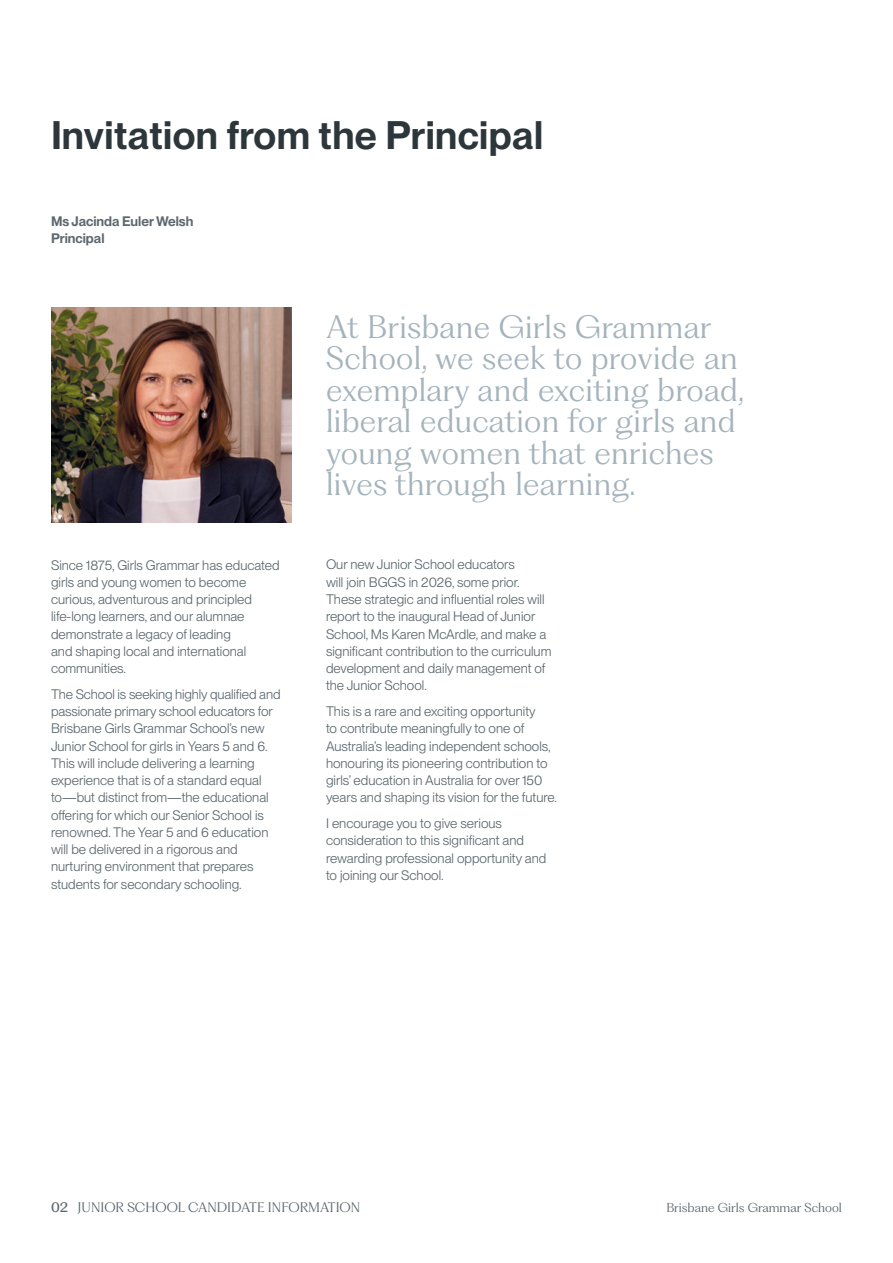
<style>
.page{position:relative;width:893px;height:1263px;background:#fff}
.page>*{position:absolute;margin:0;border:0;box-sizing:border-box;transform-origin:0 0}
.t1{font:600 39px "PP Neue Montreal";letter-spacing:.01em;color:#2d373b}
.t2{font:300 30px/31.5px "PP Fragment Text";letter-spacing:.01em;color:#a5b3bb}
.t3{font:13.5px/17.2px "PP Neue Montreal";color:#5d686e}
.t4{font:600 13.5px/17.2px "PP Neue Montreal";color:#5d686e}
.t5{font:300 12.75px "PP Fragment Text";color:#5d686e}
.t6{font:300 12px "PP Fragment Text";color:#5d686e}
.s1{font-family:"PP Fragment Glare";font-weight:500}
</style>
<div class="page">
<img style="left:51px;top:307px;width:241px;height:215px">
<h1 class="t1" style="left:51px;top:112px;width:494px">Invitation from the Principal</h1>
<p class="t4" style="left:51px;top:213px;width:144px">Ms Jacinda Euler Welsh<br>Principal</p>
<p class="t3" style="left:51px;top:556px;width:230px">Since 1875, Girls Grammar has educated girls and young women to become curious, adventurous and principled life-long learners, and our alumnae demonstrate a legacy of leading<br>and shaping local and international communities.</p>
<p class="t3" style="left:51px;top:685px;width:231px">The School is seeking highly qualified and passionate primary school educators for Brisbane Girls Grammar School’s new Junior School for girls in Years 5 and 6.<br>This will include delivering a learning experience that is of a standard equal to—but distinct from—the educational offering for which our Senior School is renowned. The Year 5 and 6 education will be delivered in a rigorous and nurturing environment that prepares students for secondary schooling.</p>
<h2 class="t2" style="left:326px;top:313px;width:420px">At Brisbane Girls Grammar<br>School, we seek to provide an exemplary and exciting broad, liberal education for girls and young women that enriches lives through learning.</h2>
<p class="t3" style="left:326px;top:556px;width:227px">Our new Junior School educators<br>will join BGGS in 2026, some prior.<br>These strategic and influential roles will report to the inaugural Head of Junior School, Ms Karen McArdle, and make a significant contribution to the curriculum development and daily management of the Junior School.</p>
<p class="t3" style="left:326px;top:703px;width:232px">This is a rare and exciting opportunity<br>to contribute meaningfully to one of Australia’s leading independent schools, honouring its pioneering contribution to girls’ education in Australia for over 150 years and shaping its vision for the future.</p>
<p class="t3" style="left:326px;top:815px;width:222px">I encourage you to give serious consideration to this significant and rewarding professional opportunity and to joining our School.</p>
<p class="t5" style="left:51px;top:1199px;width:311px"><span class="s1">02</span> JUNIOR SCHOOL CANDIDATE INFORMATION</p>
<p class="t6" style="left:666px;top:1200px;width:177px">Brisbane Girls Grammar School</p>
</div>
